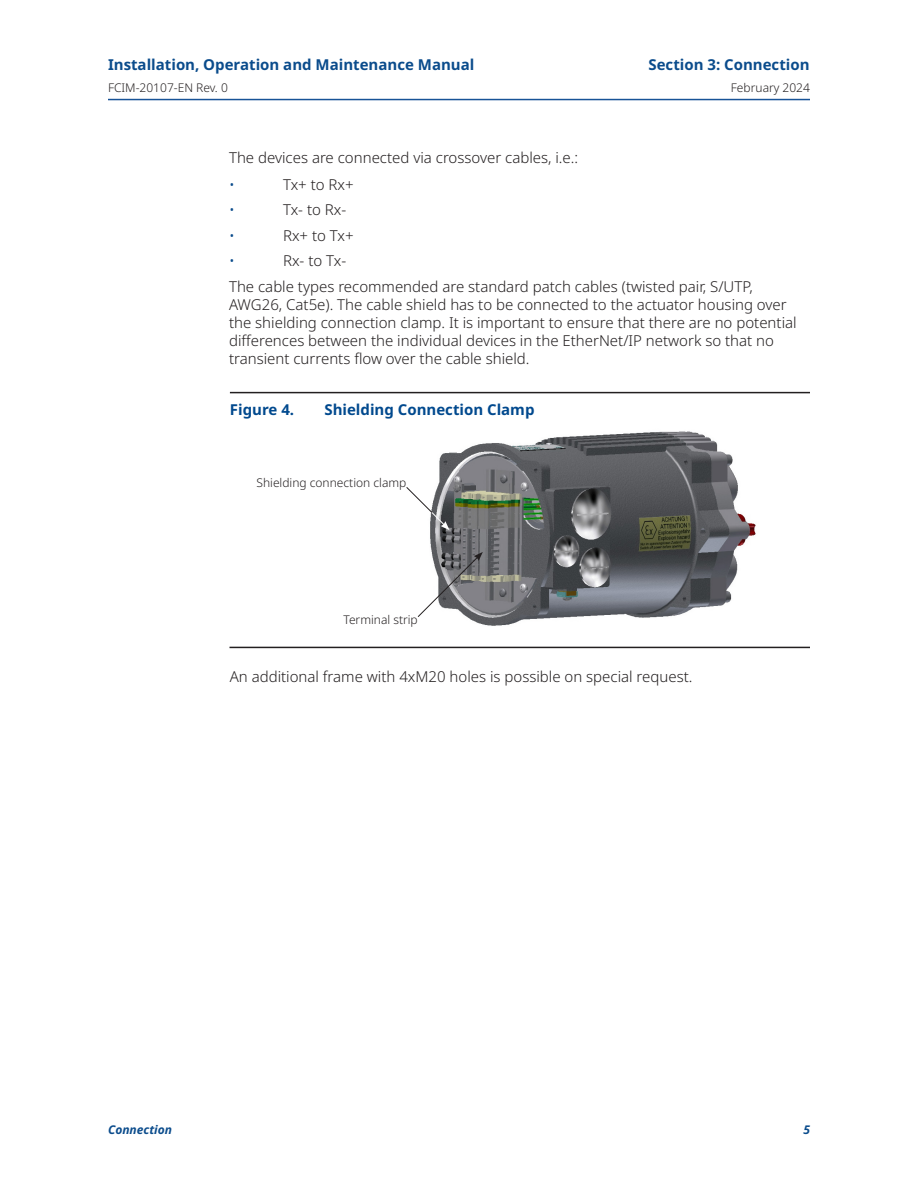
<style>
.page{position:relative;width:918px;height:1188px;background:#fff}
.page>*{position:absolute;margin:0;border:0;box-sizing:border-box;transform-origin:0 0}
._01_Body_text{font:300 15px/18px "Noto Sans";color:#231f20}
.t1{font:700 15px "Noto Sans";color:#0b4c8c}
.t2{font:700 15px "Noto Sans";color:#01498e}
.t3{font:300 15px "Noto Sans";color:#0b4c8c}
._03_Figure_call_outs{font:300 12px "Noto Sans";color:#231f20}
.t4{font:italic 700 12px "Noto Sans";color:#0b4c8c}
</style>
<div class="page">
<img style="left:430px;top:431px;width:326px;height:195px">
<svg style="left:417px;top:552px;width:66px;height:66px"></svg>
<svg style="left:406px;top:486px;width:44px;height:44px"></svg>
<hr style="left:108px;top:99px;width:702px;height:1px;background:#185397">
<hr style="left:230px;top:392px;width:580px;height:1px;background:#231f20">
<hr style="left:230px;top:647px;width:580px;height:1px;background:#231f20">
<p class="t1" style="left:108px;top:56px;width:368px">Installation, Operation and Maintenance Manual</p>
<p class="_03_Figure_call_outs" style="left:108px;top:81px;width:121px">FCIM-20107-EN Rev. 0</p>
<p class="t1" style="left:649px;top:56px;width:163px">Section 3: Connection</p>
<p class="_03_Figure_call_outs" style="left:731px;top:81px;width:81px">February 2024</p>
<p class="_01_Body_text" style="left:229px;top:149px;width:351px">The devices are connected via crossover cables, i.e.:</p>
<p class="t3" style="left:229px;top:176px;width:7px">•</p>
<p class="_01_Body_text" style="left:283px;top:176px;width:72px">Tx+ to Rx+</p>
<p class="t3" style="left:229px;top:201px;width:7px">•</p>
<p class="_01_Body_text" style="left:283px;top:201px;width:65px">Tx- to Rx-</p>
<p class="t3" style="left:229px;top:227px;width:7px">•</p>
<p class="_01_Body_text" style="left:283px;top:227px;width:72px">Rx+ to Tx+</p>
<p class="t3" style="left:229px;top:252px;width:7px">•</p>
<p class="_01_Body_text" style="left:283px;top:252px;width:65px">Rx- to Tx-</p>
<p class="_01_Body_text" style="left:229px;top:278px;width:569px">The cable types recommended are standard patch cables (twisted pair, S/UTP, AWG26, Cat5e). The cable shield has to be connected to the actuator housing over the shielding connection clamp. It is important to ensure that there are no potential differences between the individual devices in the EtherNet/IP network so that no transient currents flow over the cable shield.</p>
<p class="t2" style="left:230px;top:401px;width:66px">Figure 4.</p>
<p class="t2" style="left:324px;top:401px;width:212px">Shielding Connection Clamp</p>
<p class="_03_Figure_call_outs" style="left:256px;top:476px;width:151px">Shielding connection clamp</p>
<p class="_03_Figure_call_outs" style="left:343px;top:613px;width:76px">Terminal strip</p>
<p class="_01_Body_text" style="left:230px;top:668px;width:464px">An additional frame with 4xM20 holes is possible on special request.</p>
<p class="t4" style="left:108px;top:1121px;width:66px">Connection</p>
<p class="t4" style="left:803px;top:1121px;width:8px">5</p>
</div>
